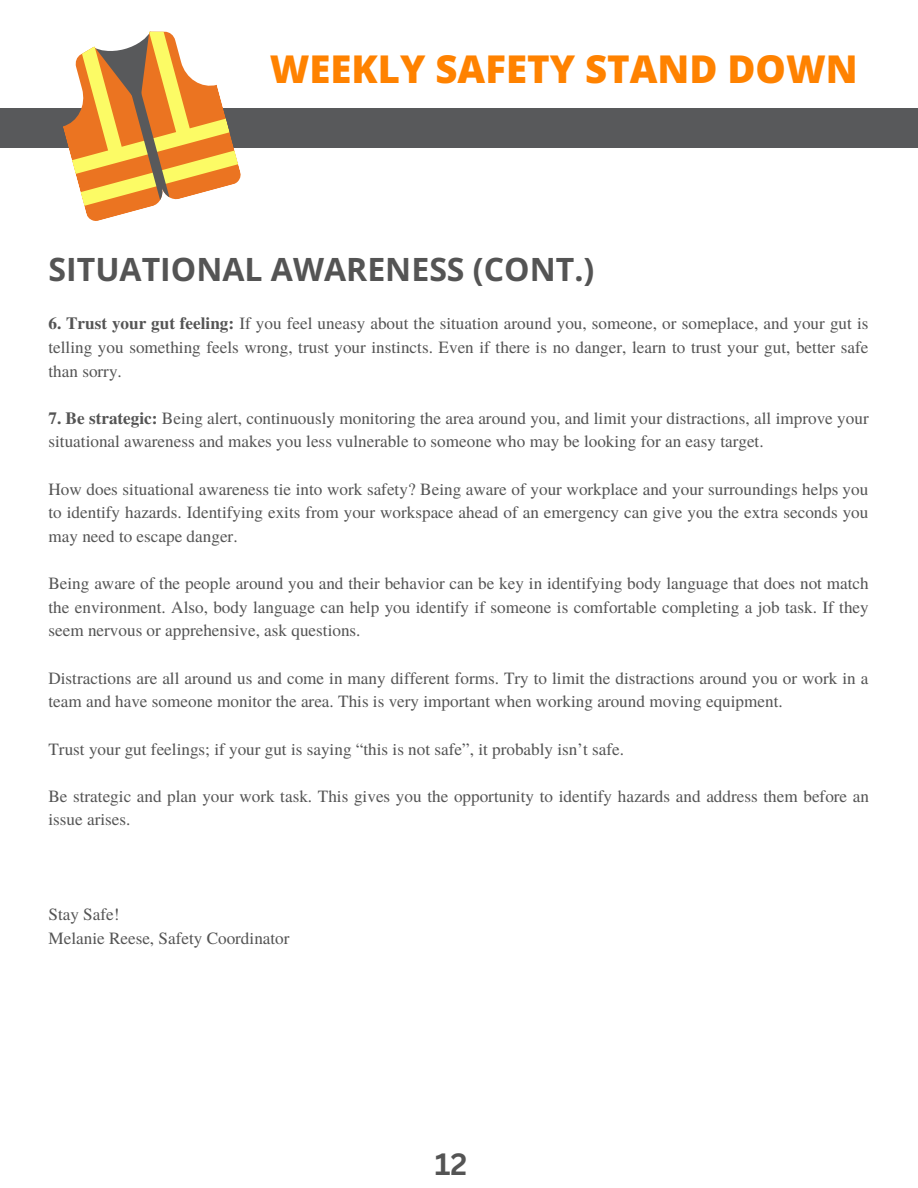
<style>
.page{position:relative;width:918px;height:1188px;background:#fff}
.page>*{position:absolute;margin:0;border:0;box-sizing:border-box;transform-origin:0 0}
.t1{font:800 38.25px "Open Sans";color:#ff8200}
.t2{font:700 32.1px "Open Sans";color:#545454}
.t3{font:700 30px "Canva Sans";color:#545454}
.t4{font:17.1px/23.7px "Te X Gyre Termes";color:#545454;text-align:justify}
.s1{font-weight:700}
</style>
<div class="page">
<div style="left:0;top:108px;width:918px;height:40px;background:#58595b"></div>
<svg style="left:63px;top:31px;width:178px;height:190px"></svg>
<p class="t1" style="left:270px;top:42px;width:589px">WEEKLY SAFETY STAND DOWN</p>
<p class="t2" style="left:49px;top:246px;width:547px">SITUATIONAL AWARENESS (CONT.)</p>
<p class="t4" style="left:49px;top:311px;width:822px"><span class="s1">6. Trust your gut feeling:</span> If you feel uneasy about the situation around you, someone, or someplace, and your gut is telling you something feels wrong, trust your instincts. Even if there is no danger, learn to trust your gut, better safe than sorry.</p>
<p class="t4" style="left:49px;top:405px;width:822px"><span class="s1">7. Be strategic:</span> Being alert, continuously monitoring the area around you, and limit your distractions, all improve your situational awareness and makes you less vulnerable to someone who may be looking for an easy target.</p>
<p class="t4" style="left:49px;top:476px;width:821px">How does situational awareness tie into work safety? Being aware of your workplace and your surroundings helps you to identify hazards. Identifying exits from your workspace ahead of an emergency can give you the extra seconds you may need to escape danger.</p>
<p class="t4" style="left:49px;top:571px;width:822px">Being aware of the people around you and their behavior can be key in identifying body language that does not match the environment. Also, body language can help you identify if someone is comfortable completing a job task. If they seem nervous or apprehensive, ask questions.</p>
<p class="t4" style="left:49px;top:665px;width:821px">Distractions are all around us and come in many different forms. Try to limit the distractions around you or work in a team and have someone monitor the area. This is very important when working around moving equipment.</p>
<p class="t4" style="left:49px;top:736px;width:577px">Trust your gut feelings; if your gut is saying “this is not safe”, it probably isn’t safe.</p>
<p class="t4" style="left:49px;top:783px;width:822px">Be strategic and plan your work task. This gives you the opportunity to identify hazards and address them before an issue arises.</p>
<p class="t4" style="left:49px;top:901px;width:72px">Stay Safe!</p>
<p class="t4" style="left:49px;top:925px;width:243px">Melanie Reese, Safety Coordinator</p>
<p class="t3" style="left:435px;top:1143px;width:34px">12</p>
</div>
